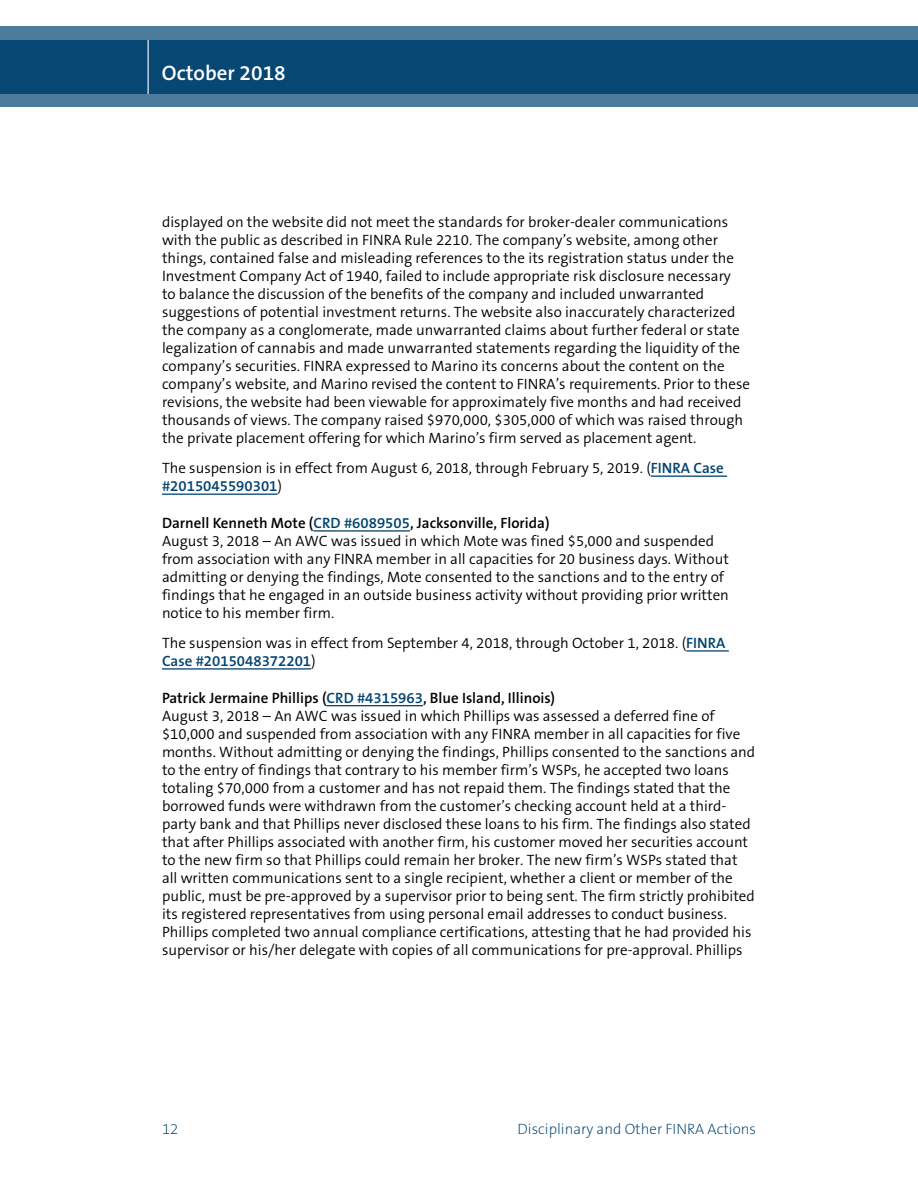
<style>
.page{position:relative;width:918px;height:1188px;background:#fff}
.page>*{position:absolute;margin:0;border:0;box-sizing:border-box;transform-origin:0 0}
.t1{font:600 21px "The Sans B6";color:#fff}
.t2{font:300 15px/18px "The Sans B4";color:#000}
.t3{font:600 15px "The Sans B6";color:#000}
.t4{font:200 15px "The Sans B2";color:#004270}
.t5{font:600 15px "The Sans B6";color:#004270}
.s1{font-family:"The Sans B6";font-weight:600;color:#004270}
.s2{font-family:"The Sans B4";font-weight:300;color:#000}
.s3{color:#004270}
</style>
<div class="page">
<svg style="left:0;top:26px;width:918px;height:81px;background:#1e5881"></svg>
<hr style="left:148px;top:40px;width:1px;height:54px;background:#fff">
<hr style="left:651px;top:476px;width:76px;height:1px;background:#004270">
<hr style="left:162px;top:494px;width:115px;height:1px;background:#004270">
<hr style="left:313px;top:530px;width:97px;height:2px;background:#004270">
<hr style="left:686px;top:650px;width:43px;height:2px;background:#004270">
<hr style="left:162px;top:668px;width:149px;height:2px;background:#004270">
<hr style="left:326px;top:705px;width:97px;height:1px;background:#004270">
<h1 class="t1" style="left:162px;top:62px;width:125px">October 2018</h1>
<p class="t2" style="left:162px;top:213px;width:590px">displayed on the website did not meet the standards for broker-dealer communications with the public as described in FINRA Rule 2210. The company’s website, among other things, contained false and misleading references to the its registration status under the Investment Company Act of 1940, failed to include appropriate risk disclosure necessary<br>to balance the discussion of the benefits of the company and included unwarranted suggestions of potential investment returns. The website also inaccurately characterized the company as a conglomerate, made unwarranted claims about further federal or state legalization of cannabis and made unwarranted statements regarding the liquidity of the company’s securities. FINRA expressed to Marino its concerns about the content on the company’s website, and Marino revised the content to FINRA’s requirements. Prior to these revisions, the website had been viewable for approximately five months and had received thousands of views. The company raised $970,000, $305,000 of which was raised through the private placement offering for which Marino’s firm served as placement agent.</p>
<p class="t2" style="left:162px;top:459px;width:563px">The suspension is in effect from August 6, 2018, through February 5, 2019. (<span class="s1">FINRA Case</span></p>
<p class="t5" style="left:162px;top:478px;width:122px">#2015045590301<span class="s2">)</span></p>
<p class="t3" style="left:162px;top:515px;width:389px">Darnell Kenneth Mote (<span class="s3">CRD #6089505</span>, Jacksonville, Florida)</p>
<p class="t2" style="left:162px;top:532px;width:568px">August 3, 2018 – An AWC was issued in which Mote was fined $5,000 and suspended from association with any FINRA member in all capacities for 20 business days. Without admitting or denying the findings, Mote consented to the sanctions and to the entry of findings that he engaged in an outside business activity without providing prior written notice to his member firm.</p>
<p class="t2" style="left:162px;top:634px;width:565px">The suspension was in effect from September 4, 2018, through October 1, 2018. (<span class="s1">FINRA</span></p>
<p class="t5" style="left:162px;top:653px;width:155px">Case #2015048372201<span class="s2">)</span></p>
<p class="t3" style="left:162px;top:689px;width:395px">Patrick Jermaine Phillips (<span class="s3">CRD #4315963</span>, Blue Island, Illinois)</p>
<p class="t2" style="left:162px;top:707px;width:595px">August 3, 2018 – An AWC was issued in which Phillips was assessed a deferred fine of $10,000 and suspended from association with any FINRA member in all capacities for five months. Without admitting or denying the findings, Phillips consented to the sanctions and to the entry of findings that contrary to his member firm’s WSPs, he accepted two loans totaling $70,000 from a customer and has not repaid them. The findings stated that the borrowed funds were withdrawn from the customer’s checking account held at a third&shy;party bank and that Phillips never disclosed these loans to his firm. The findings also stated that after Phillips associated with another firm, his customer moved her securities account to the new firm so that Phillips could remain her broker. The new firm’s WSPs stated that all written communications sent to a single recipient, whether a client or member of the public, must be pre-approved by a supervisor prior to being sent. The firm strictly prohibited its registered representatives from using personal email addresses to conduct business.<br>Phillips completed two annual compliance certifications, attesting that he had provided his supervisor or his/her delegate with copies of all communications for pre-approval. Phillips</p>
<p class="t4" style="left:162px;top:1121px;width:18px">12</p>
<p class="t4" style="left:518px;top:1121px;width:240px">Disciplinary and Other FINRA Actions</p>
</div>
